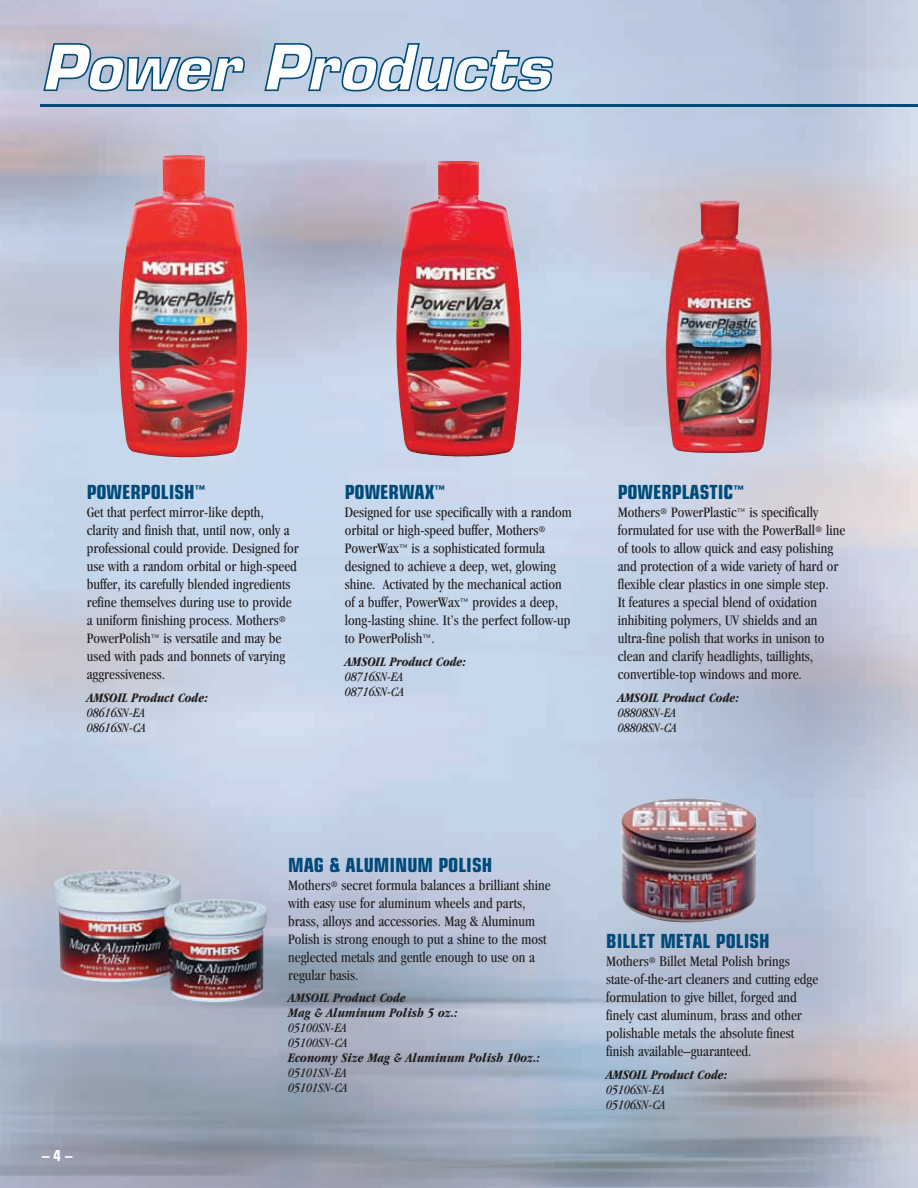
<style>
.page{position:relative;width:918px;height:1188px;background:#fff}
.page>*{position:absolute;margin:0;border:0;box-sizing:border-box;transform-origin:0 0}
.t1{font:italic 700 61.8px "Eurostile";color:#fff}
.t2{font:700 condensed 19.5px "Eurostile";color:#004b7a}
.t3{font:condensed 15px/18px "Garamond";color:#231f20}
.t4{font:700 condensed 15px "Eurostile";color:#fff}
.t5{font:italic 700 condensed 13.5px/15px "Garamond";color:#231f20}
.t6{font:italic condensed 13.5px/15px "Garamond";color:#231f20}
</style>
<div class="page">
<img style="left:0;top:0;width:918px;height:1188px">
<svg style="left:43px;top:43px;width:202px;height:48px;background:#9cadc3"></svg>
<svg style="left:264px;top:43px;width:289px;height:48px;background:#a1bad2"></svg>
<img style="left:118px;top:155px;width:66px;height:299px">
<img style="left:396px;top:161px;width:67px;height:295px">
<img style="left:666px;top:200px;width:106px;height:253px">
<img style="left:621px;top:798px;width:137px;height:125px">
<img style="left:53px;top:869px;width:214px;height:133px">
<hr style="left:40px;top:104px;width:878px;height:3px;background:#004b7a">
<h1 class="t1" style="left:41px;top:29px;width:511px">Power Products</h1>
<h2 class="t2" style="left:87px;top:481px;width:120px">POWERPOLISH<sup>™</sup></h2>
<p class="t3" style="left:87px;top:503px;width:214px">Get that perfect mirror-like depth, clarity and finish that, until now, only a professional could provide. Designed for use with a random orbital or high-speed buffer, its carefully blended ingredients refine themselves during use to provide a uniform finishing process. Mothers<sup>® </sup>PowerPolish<sup>™</sup> is versatile and may be used with pads and bonnets of varying aggressiveness.</p>
<p class="t5" style="left:87px;top:690px;width:123px">AMSOIL Product Code:</p>
<p class="t6" style="left:87px;top:705px;width:61px">08616SN-EA<br>08616SN-CA</p>
<h2 class="t2" style="left:345px;top:481px;width:102px">POWERWAX<sup>™</sup></h2>
<p class="t3" style="left:345px;top:503px;width:228px">Designed for use specifically with a random orbital or high-speed buffer, Mothers<sup>® </sup>PowerWax<sup>™</sup> is a sophisticated formula designed to achieve a deep, wet, glowing shine. Activated by the mechanical action of a buffer, PowerWax<sup>™</sup> provides a deep, long-lasting shine. It’s the perfect follow-up to PowerPolish<sup>™</sup>.</p>
<p class="t5" style="left:345px;top:654px;width:123px">AMSOIL Product Code:</p>
<p class="t6" style="left:345px;top:669px;width:61px">08716SN-EA<br>08716SN-CA</p>
<h2 class="t2" style="left:618px;top:481px;width:128px">POWERPLASTIC<sup>™</sup></h2>
<p class="t3" style="left:618px;top:503px;width:229px">Mothers<sup>®</sup> PowerPlastic<sup>™</sup> is specifically formulated for use with the PowerBall<sup>®</sup> line of tools to allow quick and easy polishing and protection of a wide variety of hard or flexible clear plastics in one simple step.<br>It features a special blend of oxidation inhibiting polymers, UV shields and an ultra-fine polish that works in unison to clean and clarify headlights, taillights, convertible-top windows and more.</p>
<p class="t5" style="left:618px;top:690px;width:123px">AMSOIL Product Code:</p>
<p class="t6" style="left:618px;top:705px;width:61px">08808SN-EA<br>08808SN-CA</p>
<p class="t4" style="left:42px;top:1146px;width:32px">– 4 –</p>
<h2 class="t2" style="left:288px;top:853px;width:206px">MAG &amp; ALUMINUM POLISH</h2>
<p class="t3" style="left:288px;top:876px;width:264px">Mothers<sup>®</sup> secret formula balances a brilliant shine with easy use for aluminum wheels and parts, brass, alloys and accessories. Mag &amp; Aluminum Polish is strong enough to put a shine to the most neglected metals and gentle enough to use on a regular basis.</p>
<p class="t5" style="left:288px;top:990px;width:171px">AMSOIL Product Code<br>Mag &amp; Aluminum Polish 5 oz.:</p>
<p class="t6" style="left:288px;top:1020px;width:61px">05100SN-EA<br>05100SN-CA</p>
<p class="t5" style="left:288px;top:1050px;width:253px">Economy Size Mag &amp; Aluminum Polish 10oz.:</p>
<p class="t6" style="left:288px;top:1065px;width:61px">05101SN-EA<br>05101SN-CA</p>
<h2 class="t2" style="left:606px;top:930px;width:165px">BILLET METAL POLISH</h2>
<p class="t3" style="left:606px;top:952px;width:214px">Mothers<sup>®</sup> Billet Metal Polish brings state-of-the-art cleaners and cutting edge formulation to give billet, forged and finely cast aluminum, brass and other polishable metals the absolute finest finish available–guaranteed.</p>
<p class="t5" style="left:606px;top:1067px;width:123px">AMSOIL Product Code:</p>
<p class="t6" style="left:606px;top:1082px;width:61px">05106SN-EA<br>05106SN-CA</p>
</div>
